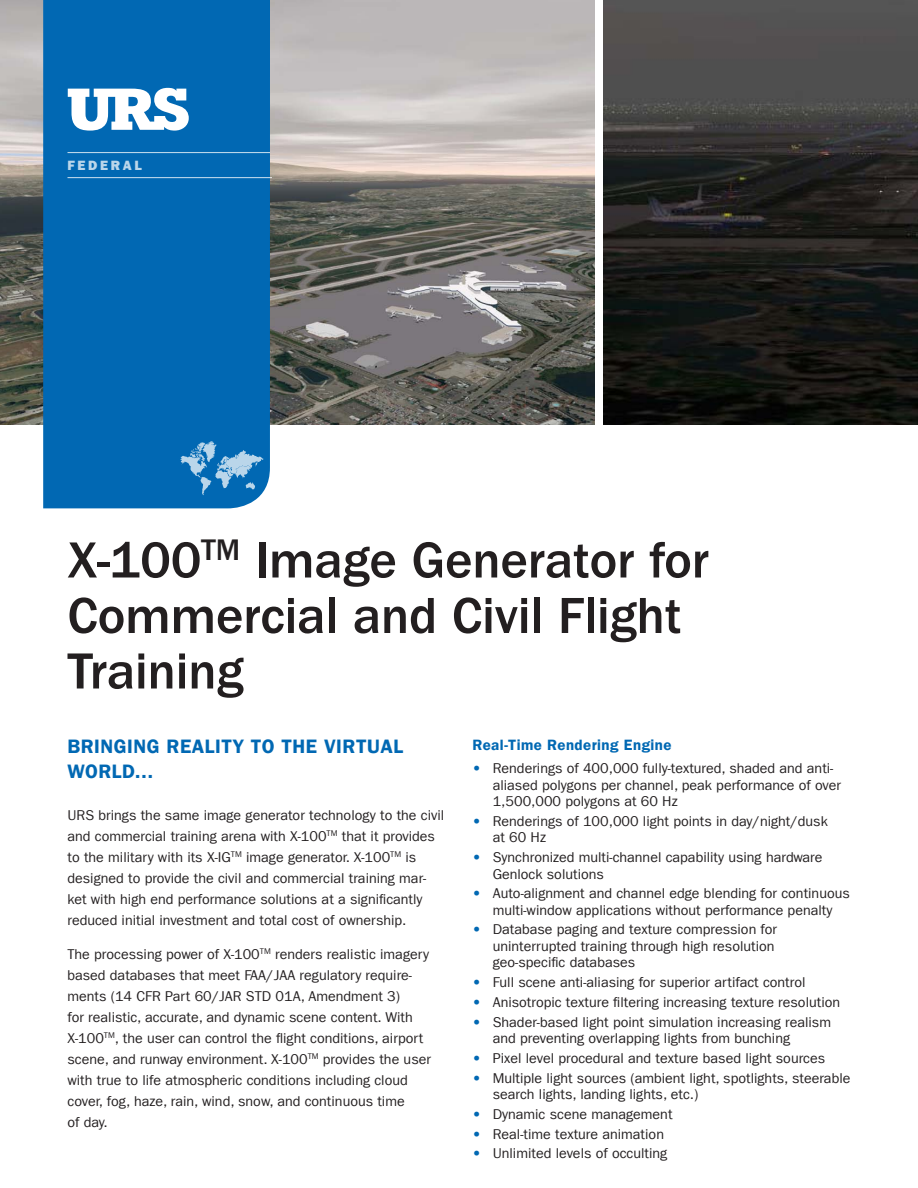
<style>
.page{position:relative;width:918px;height:1188px;background:#fff}
.page>*{position:absolute;margin:0;border:0;box-sizing:border-box;transform-origin:0 0}
.Intro_Title{font:500 52.5px/55.5px "Franklin Gothic LT Com";letter-spacing:-.005em;color:#231f20}
.Section_Title{font:19.5px/25.5px "Franklin Gothic LT Com Dm";letter-spacing:.025em;color:#0168b3}
.Subsection_Title{font:15px "Franklin Gothic LT Com Dm";letter-spacing:.03em;color:#0168b3}
.Main_Text{font:14.25px/21px "Franklin Gothic LT Com";color:#231f20}
.t1{font:800 13.5px "Franklin Gothic LT Com";letter-spacing:.2em;color:#fff}
.s1{font-weight:800;color:#0168b3}
</style>
<div class="page">
<img style="left:0;top:0;width:595px;height:424px">
<img style="left:603px;top:0;width:315px;height:424px">
<div style="left:43px;top:0;width:227px;height:508px;background:#0168b3"></div>
<svg style="left:68px;top:88px;width:121px;height:43px"></svg>
<hr style="left:68px;top:152px;width:202px;height:1px;background:#fff">
<hr style="left:68px;top:177px;width:204px;height:1px;background:#fff">
<svg style="left:180px;top:441px;width:84px;height:54px;background:#3788c3"></svg>
<p class="t1" style="left:68px;top:157px;width:76px">FEDERAL</p>
<p class="Intro_Title" style="left:68px;top:533px;width:643px">X-100<sup>TM</sup> Image Generator for<br>Commercial and Civil Flight<br>Training</p>
<p class="Section_Title" style="left:68px;top:733px;width:337px">BRINGING REALITY TO THE VIRTUAL<br>WORLD...</p>
<p class="Main_Text" style="left:68px;top:804px;width:378px">URS brings the same image generator technology to the civil and commercial training arena with X-100<sup>TM</sup> that it provides to the military with its X-IG<sup>TM</sup> image generator. X-100<sup>TM</sup> is designed to provide the civil and commercial training mar&shy;ket with high end performance solutions at a significantly reduced initial investment and total cost of ownership.</p>
<p class="Main_Text" style="left:68px;top:944px;width:365px">The processing power of X-100<sup>TM</sup> renders realistic imagery based databases that meet FAA/JAA regulatory require&shy;ments (14 CFR Part 60/JAR STD 01A, Amendment 3)<br>for realistic, accurate, and dynamic scene content. With X-100<sup>TM</sup>, the user can control the flight conditions, airport scene, and runway environment. X-100<sup>TM</sup> provides the user with true to life atmospheric conditions including cloud cover, fog, haze, rain, wind, snow, and continuous time<br>of day.</p>
<p class="Subsection_Title" style="left:472px;top:736px;width:201px">Real-Time Rendering Engine</p>
<p class="Main_Text" style="left:493px;top:760px;width:350px;line-height:16.5px;text-indent:-20px"><span class="s1">•</span> Renderings of 400,000 fully-textured, shaded and anti&shy;aliased polygons per channel, peak performance of over<br>1,500,000 polygons at 60 Hz</p>
<p class="Main_Text" style="left:493px;top:813px;width:337px;line-height:16.5px;text-indent:-20px"><span class="s1">•</span> Renderings of 100,000 light points in day/night/dusk at 60 Hz</p>
<p class="Main_Text" style="left:493px;top:849px;width:331px;line-height:16.5px;text-indent:-20px"><span class="s1">•</span> Synchronized multi-channel capability using hardware<br>Genlock solutions</p>
<p class="Main_Text" style="left:472px;top:885px;width:379px;line-height:16.5px;text-align:center"><span class="s1">•</span> Auto-alignment and channel edge blending for continuous multi-window applications without performance penalty</p>
<p class="Main_Text" style="left:493px;top:922px;width:286px;line-height:16.5px;text-indent:-20px"><span class="s1">•</span> Database paging and texture compression for uninterrupted training through high resolution geo-specific databases</p>
<p class="Main_Text" style="left:472px;top:972px;width:335px"><span class="s1">•</span> Full scene anti-aliasing for superior artifact control</p>
<p class="Main_Text" style="left:472px;top:992px;width:369px"><span class="s1">•</span> Anisotropic texture filtering increasing texture resolution</p>
<p class="Main_Text" style="left:493px;top:1014px;width:340px;line-height:16.5px;text-indent:-20px"><span class="s1">•</span> Shader-based light point simulation increasing realism and preventing overlapping lights from bunching</p>
<p class="Main_Text" style="left:472px;top:1048px;width:354px"><span class="s1">•</span> Pixel level procedural and texture based light sources</p>
<p class="Main_Text" style="left:493px;top:1070px;width:359px;line-height:16.5px;text-indent:-20px"><span class="s1">•</span> Multiple light sources (ambient light, spotlights, steerable search lights, landing lights, etc.)</p>
<p class="Main_Text" style="left:472px;top:1104px;width:202px"><span class="s1">•</span> Dynamic scene management</p>
<p class="Main_Text" style="left:472px;top:1123px;width:193px"><span class="s1">•</span> Real-time texture animation</p>
<p class="Main_Text" style="left:472px;top:1143px;width:196px"><span class="s1">•</span> Unlimited levels of occulting</p>
</div>
